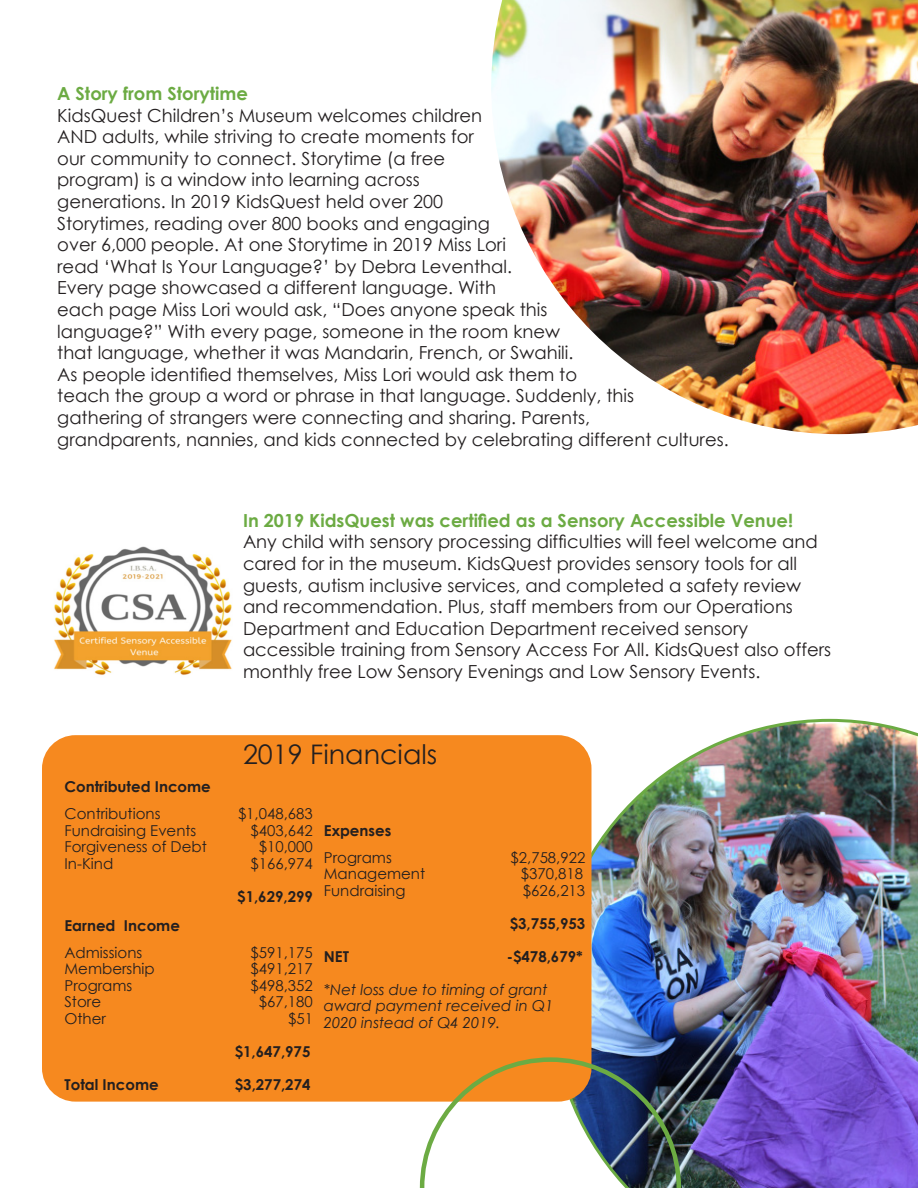
<style>
.page{position:relative;width:918px;height:1188px;background:#fff}
.page>*{position:absolute;margin:0;border:0;box-sizing:border-box;transform-origin:0 0}
.t1{font:27px "Century Gothic";color:#231f20}
.t2{font:18px/21.6px "Century Gothic";color:#231f20}
.t3{font:700 18px "Century Gothic";color:#6cab43}
.t4{font:15px "Century Gothic";color:#231f20}
.t5{font:700 15px "Century Gothic";color:#231f20}
.t6{font:italic 15px/16.5px "Century Gothic";color:#231f20}
.s1{font-weight:700;color:#6cab43}
</style>
<div class="page">
<img style="left:491px;top:0;width:427px;height:434px">
<img style="left:54px;top:546px;width:178px;height:129px">
<img style="left:563px;top:719px;width:355px;height:469px">
<div style="left:42px;top:735px;width:549px;height:367px;background:#f6891f;border-radius:33px"></div>
<svg style="left:420px;top:1057px;width:261px;height:131px"></svg>
<p class="t3" style="left:57px;top:80px;width:192px">A Story from Storytime</p>
<p class="t2" style="left:57px;top:104px;width:492px">KidsQuest Children’s Museum welcomes children<br>AND adults, while striving to create moments for<br>our community to connect. Storytime (a free<br>program) is a window into learning across<br>generations. In 2019 KidsQuest held over 200<br>Storytimes, reading over 800 books and engaging<br>over 6,000 people. At one Storytime in 2019 Miss Lori read ‘What Is Your Language?’ by Debra Leventhal.<br>Every page showcased a different language. With<br>each page Miss Lori would ask, “Does anyone speak this</p>
<p class="t2" style="left:57px;top:320px;width:673px">language?” With every page, someone in the room knew<br>that language, whether it was Mandarin, French, or Swahili.<br>As people identified themselves, Miss Lori would ask them to<br>teach the group a word or phrase in that language. Suddenly, this<br>gathering of strangers were connecting and sharing. Parents,<br>grandparents, nannies, and kids connected by celebrating different cultures.</p>
<p class="t2" style="left:243px;top:509px;width:590px"><span class="s1">In 2019 KidsQuest was certified as a Sensory Accessible Venue!<br></span>Any child with sensory processing difficulties will feel welcome and cared for in the museum. KidsQuest provides sensory tools for all guests, autism inclusive services, and completed a safety review and recommendation. Plus, staff members from our Operations Department and Education Department received sensory accessible training from Sensory Access For All. KidsQuest also offers monthly free Low Sensory Evenings and Low Sensory Events.</p>
<p class="t1" style="left:243px;top:736px;width:196px">2019 Financials</p>
<p class="t5" style="left:64px;top:776px;width:148px">Contributed Income</p>
<p class="t4" style="left:64px;top:804px;width:97px">Contributions</p>
<p class="t4" style="left:238px;top:804px;width:76px">$1,048,683</p>
<p class="t4" style="left:64px;top:820px;width:133px">Fundraising Events</p>
<p class="t4" style="left:250px;top:820px;width:64px">$403,642</p>
<p class="t4" style="left:64px;top:837px;width:144px">Forgiveness of Debt</p>
<p class="t4" style="left:259px;top:837px;width:56px">$10,000</p>
<p class="t4" style="left:64px;top:853px;width:50px">In-Kind</p>
<p class="t4" style="left:251px;top:853px;width:64px">$166,974</p>
<p class="t5" style="left:237px;top:885px;width:77px">$1,629,299</p>
<p class="t5" style="left:64px;top:914px;width:117px">Earned Income</p>
<p class="t4" style="left:64px;top:942px;width:79px">Admissions</p>
<p class="t4" style="left:251px;top:942px;width:64px">$591,175</p>
<p class="t4" style="left:64px;top:958px;width:92px">Membership</p>
<p class="t4" style="left:251px;top:958px;width:64px">$491,217</p>
<p class="t4" style="left:64px;top:975px;width:69px">Programs</p>
<p class="t4" style="left:251px;top:975px;width:64px">$498,352</p>
<p class="t4" style="left:64px;top:991px;width:38px">Store</p>
<p class="t4" style="left:259px;top:991px;width:56px">$67,180</p>
<p class="t4" style="left:64px;top:1008px;width:43px">Other</p>
<p class="t4" style="left:288px;top:1008px;width:26px">$51</p>
<p class="t5" style="left:235px;top:1040px;width:77px">$1,647,975</p>
<p class="t5" style="left:64px;top:1073px;width:96px">Total Income</p>
<p class="t5" style="left:235px;top:1073px;width:77px">$3,277,274</p>
<p class="t5" style="left:324px;top:819px;width:69px">Expenses</p>
<p class="t4" style="left:324px;top:847px;width:69px">Programs</p>
<p class="t4" style="left:511px;top:847px;width:76px">$2,758,922</p>
<p class="t4" style="left:324px;top:863px;width:103px">Management</p>
<p class="t4" style="left:521px;top:863px;width:64px">$370,818</p>
<p class="t4" style="left:324px;top:880px;width:83px">Fundraising</p>
<p class="t4" style="left:523px;top:880px;width:64px">$626,213</p>
<p class="t5" style="left:510px;top:912px;width:77px">$3,755,953</p>
<p class="t5" style="left:324px;top:945px;width:27px">NET</p>
<p class="t5" style="left:507px;top:945px;width:77px">-$478,679*</p>
<p class="t6" style="left:324px;top:981px;width:231px">*Net loss due to timing of grant award payment received in Q1<br>2020 instead of Q4 2019.</p>
</div>
